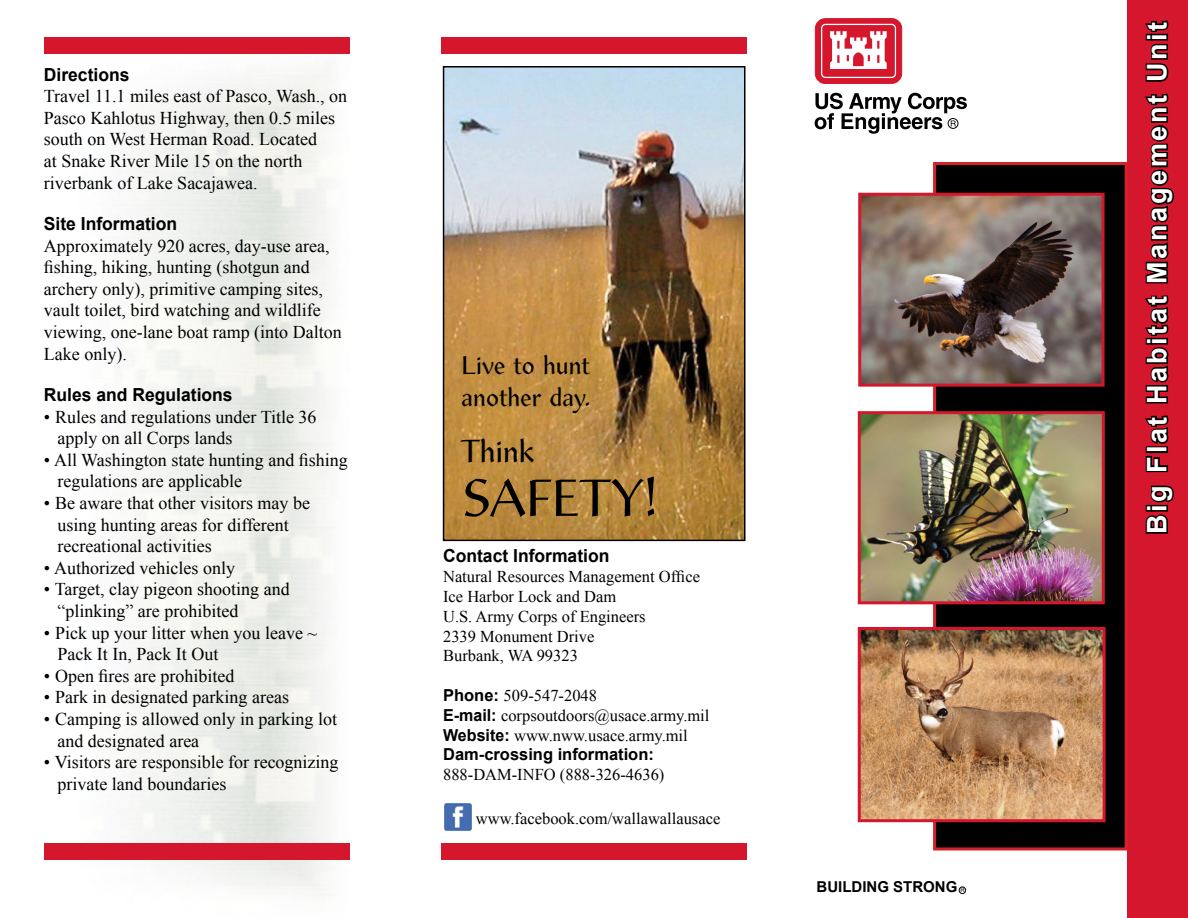
<style>
.page{position:relative;width:1188px;height:918px;background:#fff}
.page>*{position:absolute;margin:0;border:0;box-sizing:border-box;transform-origin:0 0}
.t1{font:54px "Amanda";color:#000}
.t2{font:33px "Amanda";color:#000}
.t3{font:700 27px "Arial";color:#fff}
.t4{font:27px/32.4px "Amanda";color:#000}
.t5{font:18px/21.6px "Times New Roman";color:#000}
.t6{font:700 18px "Arial";color:#000}
.t7{font:16.5px/19.8px "Times New Roman";color:#000}
.t8{font:700 16.5px "Arial";color:#000}
.t9{font:700 15px "Arial";color:#000}
.t10{font:6px "Arial";color:#000}
.s1{font-family:"Arial";font-weight:700}
</style>
<div class="page">
<img style="left:44px;top:37px;width:306px;height:858px">
<div style="left:44px;top:38px;width:306px;height:16px;background:#d5172e"></div>
<div style="left:44px;top:844px;width:306px;height:16px;background:#d5172e"></div>
<div style="left:1127px;top:0;width:61px;height:918px;background:#d5172e"></div>
<div style="left:959px;top:887px;width:7px;height:7px;border:1px solid #000;border-radius:50%"></div>
<svg style="left:1145px;top:514px;width:24px;height:20px"></svg>
<div style="left:1146px;top:505px;width:6px;height:7px;border:3px solid #000"></div>
<div style="left:1151px;top:505px;width:17px;height:7px;border:3px solid #000"></div>
<svg style="left:1150px;top:485px;width:24px;height:18px"></svg>
<svg style="left:1145px;top:455px;width:24px;height:18px"></svg>
<div style="left:1146px;top:446px;width:22px;height:7px;border:3px solid #000"></div>
<svg style="left:1145px;top:415px;width:24px;height:29px"></svg>
<svg style="left:1145px;top:347px;width:24px;height:57px"></svg>
<div style="left:1146px;top:338px;width:6px;height:7px;border:3px solid #000"></div>
<div style="left:1151px;top:338px;width:17px;height:7px;border:3px solid #000"></div>
<svg style="left:1145px;top:295px;width:24px;height:41px"></svg>
<svg style="left:1145px;top:93px;width:29px;height:191px"></svg>
<svg style="left:1145px;top:20px;width:24px;height:62px"></svg>
<div style="left:441px;top:38px;width:305px;height:16px;background:#d5172e"></div>
<div style="left:441px;top:844px;width:305px;height:16px;background:#d5172e"></div>
<img style="left:444px;top:804px;width:27px;height:27px">
<div style="left:933px;top:162px;width:195px;height:688px;background:#000;border:3px solid #d2232a"></div>
<img style="left:862px;top:197px;width:239px;height:186px">
<div style="left:858px;top:193px;width:247px;height:194px;border:3px solid #d5172e"></div>
<img style="left:862px;top:631px;width:240px;height:187px">
<div style="left:858px;top:627px;width:248px;height:195px;border:3px solid #d5172e"></div>
<img style="left:862px;top:415px;width:239px;height:185px">
<div style="left:858px;top:411px;width:247px;height:193px;border:3px solid #d5172e"></div>
<img style="left:446px;top:69px;width:297px;height:469px">
<div style="left:443px;top:66px;width:303px;height:475px;border:2px solid #000"></div>
<div style="left:815px;top:19px;width:87px;height:64px;background:#d5172e;border-radius:10px"></div>
<div style="left:815px;top:18px;width:87px;height:66px;border:1px solid #d5172e;border-radius:10px"></div>
<div style="left:821px;top:24px;width:75px;height:54px;border:3px solid #fff;border-radius:3px"></div>
<div style="left:823px;top:26px;width:71px;height:50px;background:#d5172e;border-radius:3px"></div>
<div style="left:823px;top:25px;width:71px;height:51px;border:1px solid #d5172e;border-radius:3px"></div>
<svg style="left:830px;top:31px;width:57px;height:38px"></svg>
<svg style="left:815px;top:93px;width:152px;height:41px"></svg>
<p class="t6" style="left:44px;top:62px;width:87px">Directions</p>
<p class="t5" style="left:44px;top:85px;width:305px">Travel 11.1 miles east of Pasco, Wash., on Pasco Kahlotus Highway, then 0.5 miles south on West Herman Road. Located<br>at Snake River Mile 15 on the north riverbank of Lake Sacajawea.</p>
<p class="t6" style="left:44px;top:212px;width:135px">Site Information</p>
<p class="t5" style="left:44px;top:235px;width:299px">Approximately 920 acres, day-use area, fishing, hiking, hunting (shotgun and archery only), primitive camping sites, vault toilet, bird watching and wildlife viewing, one-lane boat ramp (into Dalton Lake only).</p>
<p class="t6" style="left:44px;top:383px;width:190px">Rules and Regulations</p>
<p class="t5" style="left:57px;top:406px;width:261px;text-indent:-14px">• Rules and regulations under Title 36 apply on all Corps lands</p>
<p class="t5" style="left:57px;top:449px;width:292px;text-indent:-14px">• All Washington state hunting and fishing regulations are applicable</p>
<p class="t5" style="left:57px;top:492px;width:254px;text-indent:-14px">• Be aware that other visitors may be using hunting areas for different recreational activities</p>
<p class="t5" style="left:44px;top:557px;width:193px">• Authorized vehicles only</p>
<p class="t5" style="left:57px;top:578px;width:234px;text-indent:-14px">• Target, clay pigeon shooting and “plinking” are prohibited</p>
<p class="t5" style="left:57px;top:622px;width:261px;text-indent:-14px">• Pick up your litter when you leave ~<br>Pack It In, Pack It Out</p>
<p class="t5" style="left:44px;top:665px;width:192px">• Open fires are prohibited</p>
<p class="t5" style="left:44px;top:686px;width:247px">• Park in designated parking areas</p>
<p class="t5" style="left:57px;top:708px;width:281px;text-indent:-14px">• Camping is allowed only in parking lot and designated area</p>
<p class="t5" style="left:57px;top:751px;width:283px;text-indent:-14px">• Visitors are responsible for recognizing private land boundaries</p>
<h3 class="t4" style="left:462px;top:349px;width:130px">Live to hunt another day.</h3>
<h2 class="t2" style="left:461px;top:432px;width:75px">Think</h2>
<h1 class="t1" style="left:462px;top:467px;width:197px">SAFETY!</h1>
<p class="t6" style="left:443px;top:544px;width:168px">Contact Information</p>
<p class="t7" style="left:443px;top:567px;width:259px">Natural Resources Management Office<br>Ice Harbor Lock and Dam<br>U.S. Army Corps of Engineers<br>2339 Monument Drive<br>Burbank, WA 99323</p>
<p class="t7" style="left:443px;top:685px;width:268px"><span class="s1">Phone:</span> 509-547-2048<br><span class="s1">E-mail:</span> corpsoutdoors@usace.army.mil<br><span class="s1">Website:</span> www.nww.usace.army.mil</p>
<p class="t8" style="left:443px;top:744px;width:212px">Dam-crossing information:</p>
<p class="t7" style="left:443px;top:765px;width:223px">888-DAM-INFO (888-326-4636)</p>
<p class="t7" style="left:476px;top:808px;width:246px">www.facebook.com/wallawallausace</p>
<p class="t9" style="left:817px;top:877px;width:142px">BUILDING STRONG</p>
<p class="t10" style="left:960px;top:886px;width:6px">R</p>
<h3 class="t3" style="left:1139px;top:534px;width:514px;rotate:-90deg">B i g F l a t H a b i t a t M a n a g e m e n t U n i t</h3>
</div>
